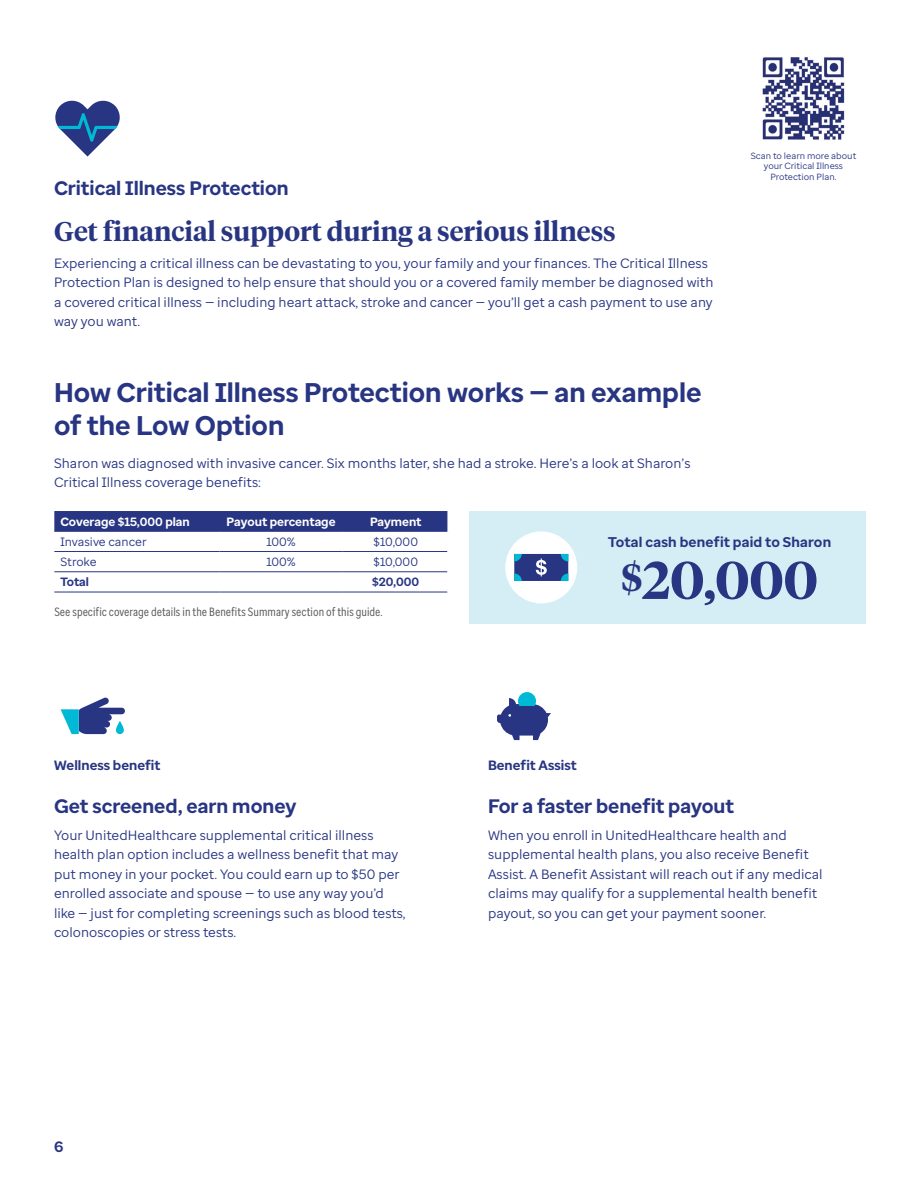
<style>
.page{position:relative;width:918px;height:1188px;background:#fff}
.page>*{position:absolute;margin:0;border:0;box-sizing:border-box;transform-origin:0 0}
.t1{font:600 52.8px "UHC Serif Headline";color:#283582}
.H4-Sans{font:700 27px/32.4px "Enterprise Sans";color:#283582}
.H4{font:600 27px "UHC Serif Headline";color:#283582}
.H5{font:700 19.5px "Enterprise Sans";color:#283582}
.H5-Sans{font:700 19.5px "Enterprise Sans";color:#283582}
.t2{font:700 15px "Enterprise Sans";color:#283582}
.t3{font:700 14.1px "Enterprise Sans";letter-spacing:.015em;color:#283582}
.Body{font:13.5px/19.5px "Enterprise Sans";color:#283582}
.H5-2{font:13.5px/19.5px "Enterprise Sans";color:#283582}
.H6-Sans{font:700 13.5px "Enterprise Sans";color:#283582}
.Disclaimer_Copyright_Numbers{font:12px "Enterprise Sans Cond";color:#57585a}
.t4{font:700 12px "Enterprise Sans";color:#fff}
.Body-2{font:12px "Enterprise Sans";color:#283582}
.H6-Sans-2{font:700 12px "Enterprise Sans";color:#283582}
.Body-3{font:9px/10.8px "Enterprise Sans";color:#283582;text-align:center}
</style>
<div class="page">
<svg style="left:497px;top:692px;width:54px;height:48px"></svg>
<svg style="left:55px;top:100px;width:65px;height:57px"></svg>
<div style="left:469px;top:511px;width:397px;height:113px;background:#d5eef5"></div>
<div style="left:54px;top:511px;width:393px;height:20px;background:#283582"></div>
<hr style="left:54px;top:531px;width:166px;height:1px;background:#283582">
<hr style="left:220px;top:531px;width:123px;height:1px;background:#283582">
<hr style="left:343px;top:531px;width:104px;height:1px;background:#283582">
<hr style="left:54px;top:551px;width:166px;height:1px;background:#283582">
<hr style="left:220px;top:551px;width:123px;height:1px;background:#283582">
<hr style="left:343px;top:551px;width:104px;height:1px;background:#283582">
<hr style="left:54px;top:572px;width:166px;height:1px;background:#283582">
<hr style="left:220px;top:572px;width:123px;height:1px;background:#283582">
<hr style="left:343px;top:572px;width:104px;height:1px;background:#283582">
<hr style="left:54px;top:592px;width:166px;height:1px;background:#283582">
<hr style="left:220px;top:592px;width:123px;height:1px;background:#283582">
<hr style="left:343px;top:592px;width:104px;height:1px;background:#283582">
<div style="left:505px;top:531px;width:72px;height:72px;background:#fff;border-radius:50%"></div>
<svg style="left:514px;top:554px;width:54px;height:27px"></svg>
<img style="left:762px;top:56px;width:83px;height:84px">
<svg style="left:61px;top:697px;width:64px;height:37px"></svg>
<p class="H5-Sans" style="left:54px;top:176px;width:236px">Critical Illness Protection</p>
<p class="H4" style="left:54px;top:213px;width:563px">Get financial support during a serious illness</p>
<p class="Body" style="left:54px;top:253px;width:661px">Experiencing a critical illness can be devastating to you, your family and your finances. The Critical Illness Protection Plan is designed to help ensure that should you or a covered family member be diagnosed with a covered critical illness — including heart attack, stroke and cancer — you’ll get a cash payment to use any way you want.</p>
<p class="Body-3" style="left:751px;top:150px;width:107px">Scan to learn more about your Critical Illness<br>Protection Plan.</p>
<p class="H4-Sans" style="left:54px;top:377px;width:649px">How Critical Illness Protection works — an example of the Low Option</p>
<p class="Body" style="left:54px;top:453px;width:638px">Sharon was diagnosed with invasive cancer. Six months later, she had a stroke. Here’s a look at Sharon’s<br>Critical Illness coverage benefits:</p>
<p class="t4" style="left:60px;top:514px;width:131px">Coverage $15,000 plan</p>
<p class="t4" style="left:227px;top:514px;width:110px">Payout percentage</p>
<p class="t4" style="left:370px;top:514px;width:53px">Payment</p>
<p class="Body-2" style="left:60px;top:534px;width:88px">Invasive cancer</p>
<p class="Body-2" style="left:266px;top:534px;width:31px">100%</p>
<p class="Body-2" style="left:374px;top:534px;width:46px">$10,000</p>
<p class="Body-2" style="left:60px;top:554px;width:38px">Stroke</p>
<p class="Body-2" style="left:266px;top:554px;width:31px">100%</p>
<p class="Body-2" style="left:374px;top:554px;width:46px">$10,000</p>
<p class="H6-Sans-2" style="left:60px;top:574px;width:30px">Total</p>
<p class="H6-Sans-2" style="left:372px;top:574px;width:49px">$20,000</p>
<p class="Disclaimer_Copyright_Numbers" style="left:54px;top:604px;width:330px">See specific coverage details in the Benefits Summary section of this guide.</p>
<p class="t3" style="left:608px;top:533px;width:225px">Total cash benefit paid to Sharon</p>
<p class="t1" style="left:621px;top:544px;width:198px"><sup>$</sup>20,000</p>
<p class="H6-Sans" style="left:54px;top:756px;width:108px">Wellness benefit</p>
<p class="H5" style="left:54px;top:794px;width:244px">Get screened, earn money</p>
<p class="Body" style="left:54px;top:825px;width:353px">Your UnitedHealthcare supplemental critical illness health plan option includes a wellness benefit that may put money in your pocket. You could earn up to $50 per enrolled associate and spouse — to use any way you’d like — just for completing screenings such as blood tests, colonoscopies or stress tests.</p>
<p class="t2" style="left:54px;top:1137px;width:11px">6</p>
<p class="H6-Sans" style="left:488px;top:756px;width:90px">Benefit Assist</p>
<p class="H5" style="left:488px;top:794px;width:248px">For a faster benefit payout</p>
<p class="H5-2" style="left:488px;top:825px;width:336px">When you enroll in UnitedHealthcare health and supplemental health plans, you also receive Benefit Assist. A Benefit Assistant will reach out if any medical claims may qualify for a supplemental health benefit payout, so you can get your payment sooner.</p>
</div>
